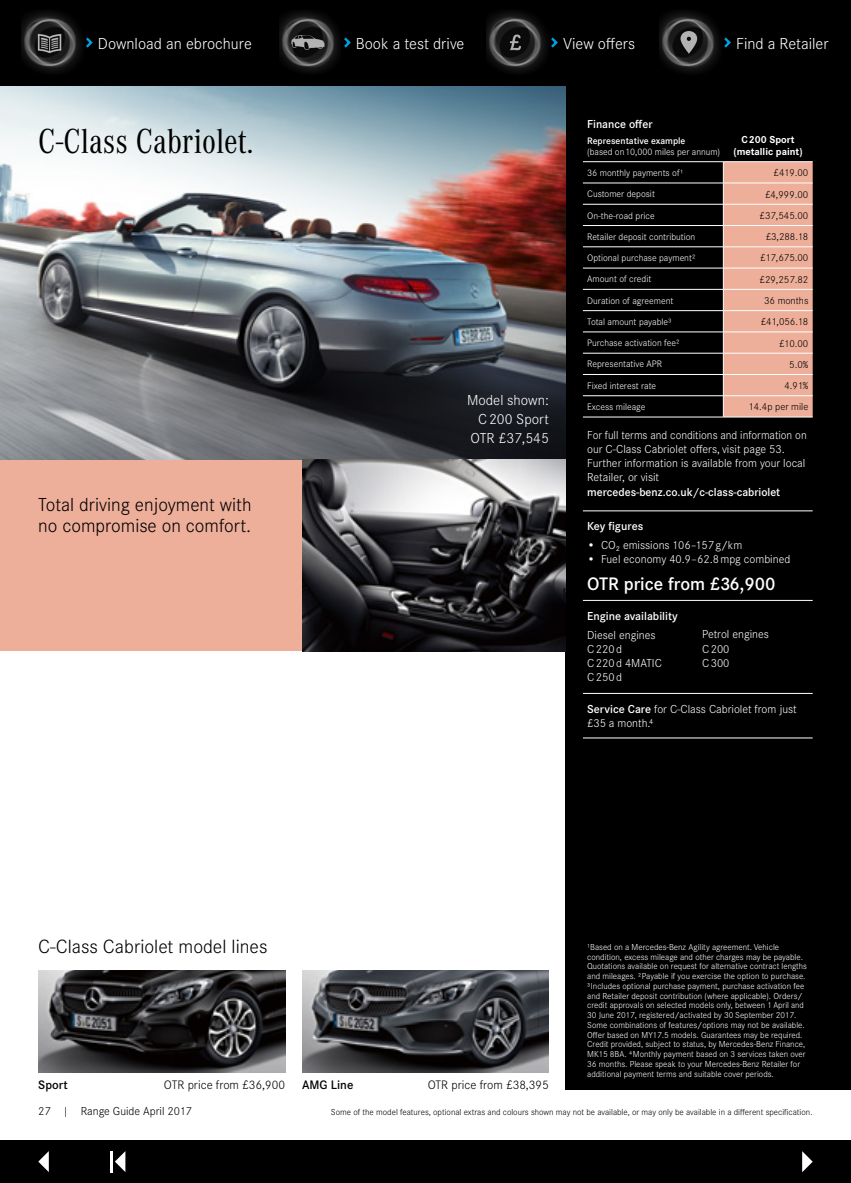
<style>
.page{position:relative;width:851px;height:1183px;background:#fff}
.page>*{position:absolute;margin:0;border:0;box-sizing:border-box;transform-origin:0 0}
.t1{font:36px "Corporate A Cond Pro";color:#000}
.t2{font:300 19.95px "Corporate S";color:#000}
.t3{font:300 19.5px/21px "Corporate S";color:#000}
.t4{font:600 18.75px "Corporate S";color:#fff}
.t5{font:300 16.5px "Corporate S";color:#fff}
.t6{font:300 15px/18.8px "Corporate S";color:#fff;text-align:right}
.t7{font:300 12.75px "Corporate S";color:#000}
.t8{font:600 12.75px "Corporate S";color:#000}
.t9{font:300 12px/14.2px "Corporate S";color:#fff}
.t10{font:600 12px "Corporate S";color:#fff}
.t11{font:300 12px "Corporate S";color:#000}
.t12{font:300 10.5px "Corporate S";color:#000}
.t13{font:700 10.5px/12px "Corporate S";color:#fff;text-align:center}
.t14{font:300 9.75px "Corporate S";color:#fff}
.t15{font:600 9.75px "Corporate S";color:#fff}
.t16{font:300 9px/9.8px "Corporate S";color:#fff}
.t17{font:300 9px "Corporate S";color:#000}
.s1{font-weight:600}
</style>
<div class="page">
<div style="left:0;top:1140px;width:850px;height:42px;background:#000"></div>
<img style="left:38px;top:970px;width:247px;height:101px">
<img style="left:302px;top:970px;width:247px;height:101px">
<div style="left:0;top:459px;width:302px;height:192px;background:#edae9a"></div>
<div style="left:566px;top:85px;width:284px;height:1004px;background:#000"></div>
<img style="left:0;top:85px;width:566px;height:374px">
<img style="left:302px;top:459px;width:264px;height:192px">
<hr style="left:583px;top:161px;width:140px;height:1px;background:#fff">
<hr style="left:723px;top:161px;width:89px;height:1px;background:#fff">
<hr style="left:583px;top:183px;width:140px;height:1px;background:#fff">
<hr style="left:583px;top:204px;width:140px;height:1px;background:#fff">
<hr style="left:583px;top:225px;width:140px;height:1px;background:#fff">
<hr style="left:583px;top:246px;width:140px;height:1px;background:#fff">
<hr style="left:583px;top:268px;width:140px;height:1px;background:#fff">
<hr style="left:583px;top:289px;width:140px;height:1px;background:#fff">
<hr style="left:583px;top:310px;width:140px;height:1px;background:#fff">
<hr style="left:583px;top:331px;width:140px;height:1px;background:#fff">
<hr style="left:583px;top:353px;width:140px;height:1px;background:#fff">
<hr style="left:583px;top:374px;width:140px;height:1px;background:#fff">
<hr style="left:583px;top:395px;width:140px;height:1px;background:#fff">
<svg style="left:723px;top:162px;width:89px;height:254px;background:#edb29f"></svg>
<hr style="left:583px;top:416px;width:140px;height:1px;background:#fff">
<hr style="left:723px;top:416px;width:89px;height:1px;background:#fff">
<hr style="left:583px;top:510px;width:229px;height:1px;background:#fff">
<hr style="left:583px;top:600px;width:229px;height:1px;background:#fff">
<hr style="left:583px;top:737px;width:229px;height:1px;background:#fff">
<hr style="left:583px;top:693px;width:229px;height:1px;background:#fff">
<svg style="left:802px;top:1150px;width:10px;height:21px"></svg>
<svg style="left:38px;top:1150px;width:11px;height:21px"></svg>
<svg style="left:115px;top:1150px;width:10px;height:21px"></svg>
<hr style="left:111px;top:1150px;width:2px;height:21px;background:#fff">
<div style="left:0;top:0;width:850px;height:85px;background:#000"></div>
<img style="left:486px;top:0;width:68px;height:85px">
<svg style="left:551px;top:37px;width:7px;height:11px"></svg>
<img style="left:279px;top:0;width:68px;height:85px">
<svg style="left:344px;top:37px;width:7px;height:11px"></svg>
<img style="left:659px;top:0;width:68px;height:85px">
<svg style="left:724px;top:37px;width:6px;height:11px"></svg>
<img style="left:21px;top:0;width:68px;height:85px">
<svg style="left:86px;top:37px;width:7px;height:11px"></svg>
<h3 class="t5" style="left:98px;top:34px;width:155px">Download an ebrochure</h3>
<h3 class="t5" style="left:356px;top:34px;width:110px">Book a test drive</h3>
<h3 class="t5" style="left:563px;top:34px;width:74px">View offers</h3>
<h3 class="t5" style="left:736px;top:34px;width:94px">Find a Retailer</h3>
<h1 class="t1" style="left:38px;top:116px;width:217px">C-Class Cabriolet.</h1>
<h3 class="t3" style="left:38px;top:493px;width:215px">Total driving enjoyment with no compromise on comfort.</h3>
<h3 class="t6" style="left:467px;top:391px;width:83px">Model shown:<br>C 200 Sport<br>OTR £37,545</h3>
<h3 class="t10" style="left:587px;top:117px;width:67px">Finance offer</h3>
<p class="t15" style="left:587px;top:135px;width:100px">Representative example</p>
<p class="t14" style="left:587px;top:146px;width:134px">(based on 10,000 miles per annum)</p>
<p class="t13" style="left:733px;top:134px;width:71px">C 200 Sport (metallic paint)</p>
<p class="t14" style="left:587px;top:167px;width:98px">36 monthly payments of¹</p>
<p class="t12" style="left:773px;top:167px;width:36px">£419.00</p>
<p class="t14" style="left:587px;top:188px;width:69px">Customer deposit</p>
<p class="t12" style="left:764px;top:188px;width:45px">£4,999.00</p>
<p class="t14" style="left:587px;top:210px;width:69px">On-the-road price</p>
<p class="t12" style="left:759px;top:209px;width:50px">£37,545.00</p>
<p class="t14" style="left:587px;top:231px;width:110px">Retailer deposit contribution</p>
<p class="t12" style="left:765px;top:231px;width:44px">£3,288.18</p>
<p class="t14" style="left:587px;top:252px;width:110px">Optional purchase payment²</p>
<p class="t12" style="left:760px;top:252px;width:50px">£17,675.00</p>
<p class="t14" style="left:587px;top:273px;width:66px">Amount of credit</p>
<p class="t12" style="left:759px;top:273px;width:50px">£29,257.82</p>
<p class="t14" style="left:587px;top:295px;width:88px">Duration of agreement</p>
<p class="t12" style="left:764px;top:294px;width:46px">36 months</p>
<p class="t14" style="left:587px;top:316px;width:86px">Total amount payable³</p>
<p class="t12" style="left:760px;top:316px;width:49px">£41,056.18</p>
<p class="t14" style="left:587px;top:337px;width:94px">Purchase activation fee²</p>
<p class="t12" style="left:779px;top:337px;width:31px">£10.00</p>
<p class="t14" style="left:587px;top:358px;width:77px">Representative APR</p>
<p class="t12" style="left:789px;top:358px;width:21px">5.0%</p>
<p class="t14" style="left:587px;top:380px;width:70px">Fixed interest rate</p>
<p class="t12" style="left:784px;top:379px;width:25px">4.91%</p>
<p class="t14" style="left:587px;top:401px;width:60px">Excess mileage</p>
<p class="t12" style="left:748px;top:401px;width:61px">14.4p per mile</p>
<h3 class="t9" style="left:587px;top:427px;width:221px">For full terms and conditions and information on our C-Class Cabriolet offers, visit page 53.<br>Further information is available from your local Retailer, or visit</h3>
<h3 class="t10" style="left:587px;top:484px;width:194px">mercedes-benz.co.uk/c-class-cabriolet</h3>
<h3 class="t10" style="left:587px;top:519px;width:58px">Key figures</h3>
<h3 class="t9" style="left:587px;top:537px;width:157px">• CO₂ emissions 106–157 g/km</h3>
<h3 class="t9" style="left:587px;top:552px;width:205px">• Fuel economy 40.9–62.8 mpg combined</h3>
<h3 class="t4" style="left:587px;top:572px;width:190px">OTR price from £36,900</h3>
<h3 class="t10" style="left:587px;top:609px;width:92px">Engine availability</h3>
<h3 class="t9" style="left:587px;top:627px;width:76px">Diesel engines<br>C 220 d<br>C 220 d 4MATIC<br>C 250 d</h3>
<h3 class="t9" style="left:702px;top:627px;width:68px">Petrol engines<br>C 200<br>C 300</h3>
<h3 class="t9" style="left:587px;top:702px;width:211px"><span class="s1">Service Care</span> for C-Class Cabriolet from just £35 a month.⁴</h3>
<h2 class="t2" style="left:38px;top:935px;width:231px">C-Class Cabriolet model lines</h2>
<h3 class="t8" style="left:38px;top:1077px;width:31px">Sport</h3>
<h3 class="t7" style="left:164px;top:1077px;width:123px">OTR price from £36,900</h3>
<h3 class="t8" style="left:302px;top:1077px;width:53px">AMG Line</h3>
<h3 class="t7" style="left:427px;top:1077px;width:123px">OTR price from £38,395</h3>
<p class="t16" style="left:587px;top:941px;width:221px">¹Based on a Mercedes-Benz Agility agreement. Vehicle condition, excess mileage and other charges may be payable.<br>Quotations available on request for alternative contract lengths and mileages. ²Payable if you exercise the option to purchase.<br>³Includes optional purchase payment, purchase activation fee and Retailer deposit contribution (where applicable). Orders/ credit approvals on selected models only, between 1 April and 30 June 2017, registered/activated by 30 September 2017.<br>Some combinations of features/options may not be available.<br>Offer based on MY17.5 models. Guarantees may be required.<br>Credit provided, subject to status, by Mercedes-Benz Finance, MK15 8BA. ⁴Monthly payment based on 3 services taken over 36 months. Please speak to your Mercedes-Benz Retailer for additional payment terms and suitable cover periods.</p>
<h3 class="t11" style="left:38px;top:1103px;width:155px">27 | Range Guide April 2017</h3>
<p class="t17" style="left:331px;top:1106px;width:483px">Some of the model features, optional extras and colours shown may not be available, or may only be available in a different specification.</p>
</div>
